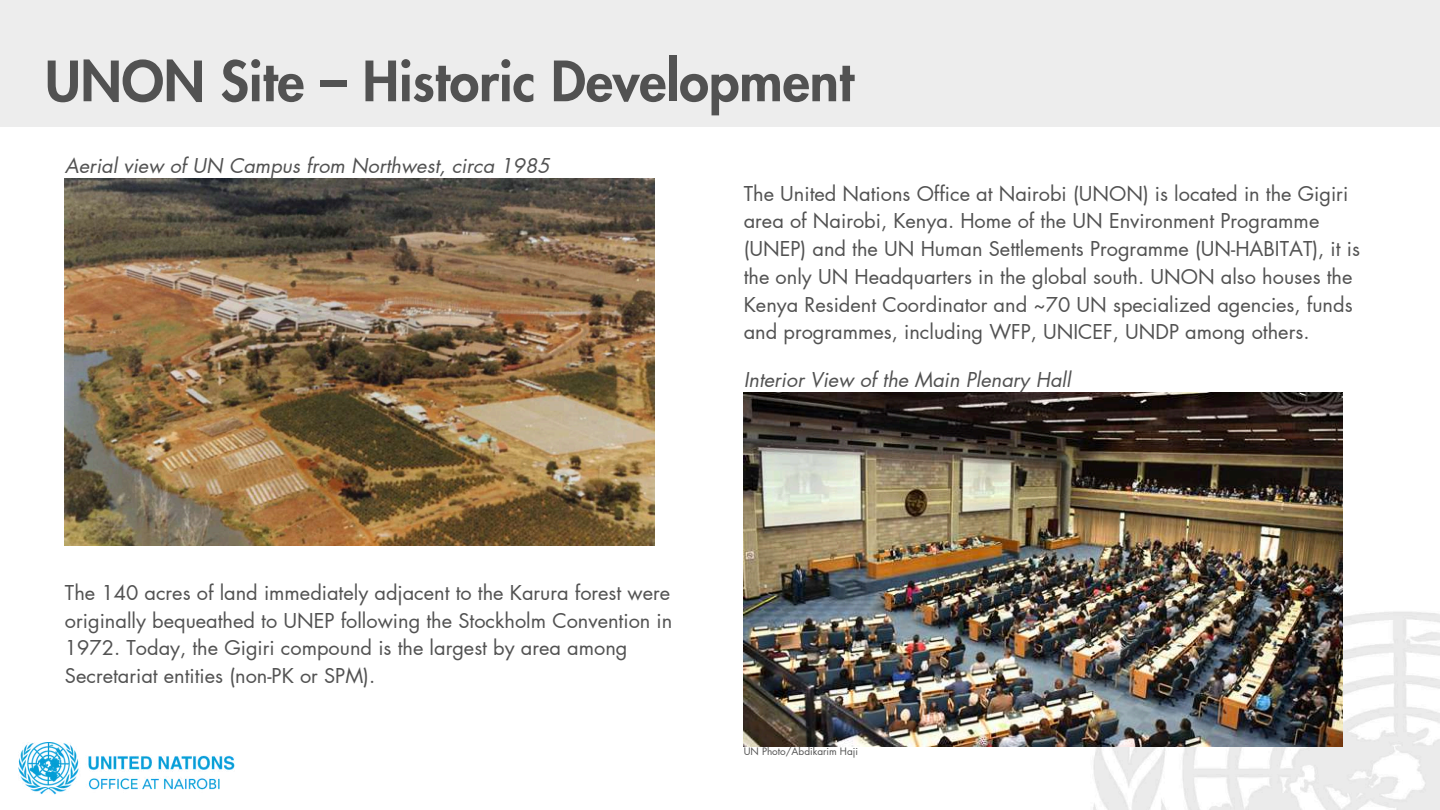
<style>
.page{position:relative;width:1440px;height:810px;background:#fff}
.page>*{position:absolute;margin:0;border:0;box-sizing:border-box;transform-origin:0 0}
.t1{font:800 54px "Futura LT Pro";color:#525252}
.t2{font:20px/27.8px "Futura LT Pro";color:#525252}
.t3{font:italic 20px "Futura LT Pro";color:#525252}
.t4{font:10px "Futura LT Pro";color:#525252}
</style>
<div class="page">
<img style="left:743px;top:392px;width:697px;height:418px">
<img style="left:744px;top:393px;width:599px;height:354px">
<img style="left:65px;top:178px;width:589px;height:367px">
<div style="left:0;top:0;width:1440px;height:127px;background:#ededed"></div>
<img style="left:19px;top:743px;width:216px;height:51px">
<h1 class="t1" style="left:45px;top:57px;width:810px">UNON Site – Historic Development</h1>
<p class="t3" style="left:65px;top:156px;width:486px">Aerial view of UN Campus from Northwest, circa 1985</p>
<p class="t2" style="left:744px;top:180px;width:618px">The United Nations Office at Nairobi (UNON) is located in the Gigiri area of Nairobi, Kenya. Home of the UN Environment Programme (UNEP) and the UN Human Settlements Programme (UN-HABITAT), it is the only UN Headquarters in the global south. UNON also houses the Kenya Resident Coordinator and ~70 UN specialized agencies, funds and programmes, including WFP, UNICEF, UNDP among others.</p>
<p class="t3" style="left:744px;top:371px;width:328px">Interior View of the Main Plenary Hall</p>
<p class="t2" style="left:65px;top:579px;width:609px">The 140 acres of land immediately adjacent to the Karura forest were originally bequeathed to UNEP following the Stockholm Convention in 1972. Today, the Gigiri compound is the largest by area among Secretariat entities (non-PK or SPM).</p>
<p class="t4" style="left:744px;top:747px;width:116px">UN Photo/Abdikarim Haji</p>
</div>
